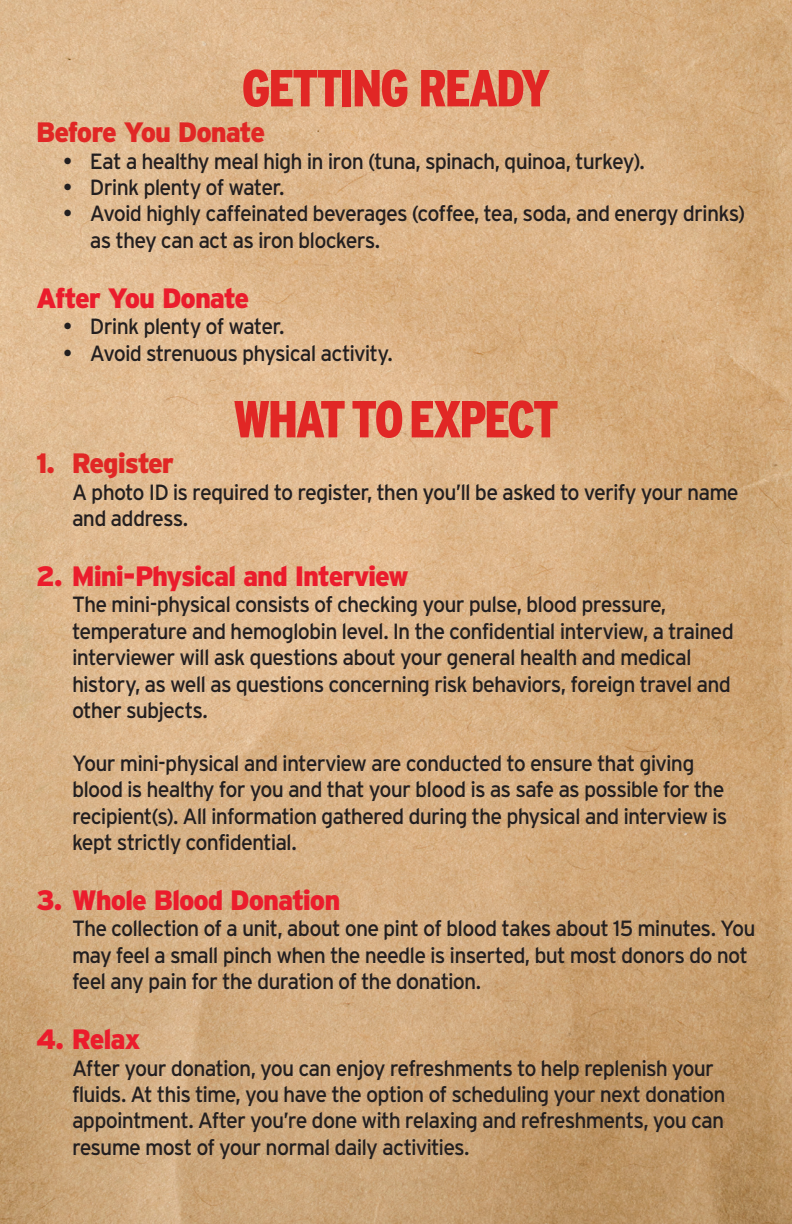
<style>
.page{position:relative;width:792px;height:1224px;background:#fff}
.page>*{position:absolute;margin:0;border:0;box-sizing:border-box;transform-origin:0 0}
.t1{font:900 52px "Interstate Condensed";letter-spacing:-.045em;color:#e12725}
.t2{font:900 28px "Interstate";letter-spacing:-.04em;color:#eb1c2c}
.t3{font:900 28px "Interstate";letter-spacing:-.045em;color:#e12725}
.t4{font:22px/26.4px "Interstate";letter-spacing:-.04em;color:#231f20}
</style>
<div class="page">
<img style="left:0;top:0;width:792px;height:1224px">
<h1 class="t1" style="left:242px;top:59px;width:310px">GETTING READY</h1>
<p class="t3" style="left:36px;top:116px;width:231px">Before You Donate</p>
<p class="t4" style="left:63px;top:147px;width:584px">• Eat a healthy meal high in iron (tuna, spinach, quinoa, turkey).</p>
<p class="t4" style="left:63px;top:174px;width:223px">• Drink plenty of water.</p>
<p class="t4" style="left:90px;top:200px;width:657px;text-indent:-27px">• Avoid highly caffeinated beverages (coffee, tea, soda, and energy drinks) as they can act as iron blockers.</p>
<p class="t2" style="left:36px;top:282px;width:215px">After You Donate</p>
<p class="t4" style="left:63px;top:313px;width:223px">• Drink plenty of water.</p>
<p class="t4" style="left:63px;top:339px;width:331px">• Avoid strenuous physical activity.</p>
<h1 class="t1" style="left:233px;top:390px;width:327px">WHAT TO EXPECT</h1>
<p class="t3" style="left:36px;top:447px;width:140px">1. Register</p>
<p class="t4" style="left:72px;top:478px;width:668px">A photo ID is required to register, then you’ll be asked to verify your name and address.</p>
<p class="t2" style="left:36px;top:560px;width:374px">2. Mini-Physical and Interview</p>
<p class="t4" style="left:72px;top:591px;width:663px">The mini-physical consists of checking your pulse, blood pressure, temperature and hemoglobin level. In the confidential interview, a trained interviewer will ask questions about your general health and medical history, as well as questions concerning risk behaviors, foreign travel and other subjects.</p>
<p class="t4" style="left:72px;top:750px;width:657px">Your mini-physical and interview are conducted to ensure that giving blood is healthy for you and that your blood is as safe as possible for the recipient(s). All information gathered during the physical and interview is kept strictly confidential.</p>
<p class="t2" style="left:36px;top:884px;width:306px">3. Whole Blood Donation</p>
<p class="t4" style="left:72px;top:915px;width:685px">The collection of a unit, about one pint of blood takes about 15 minutes. You may feel a small pinch when the needle is inserted, but most donors do not feel any pain for the duration of the donation.</p>
<p class="t2" style="left:36px;top:1023px;width:106px">4. Relax</p>
<p class="t4" style="left:72px;top:1054px;width:655px">After your donation, you can enjoy refreshments to help replenish your fluids. At this time, you have the option of scheduling your next donation appointment. After you’re done with relaxing and refreshments, you can resume most of your normal daily activities.</p>
</div>
